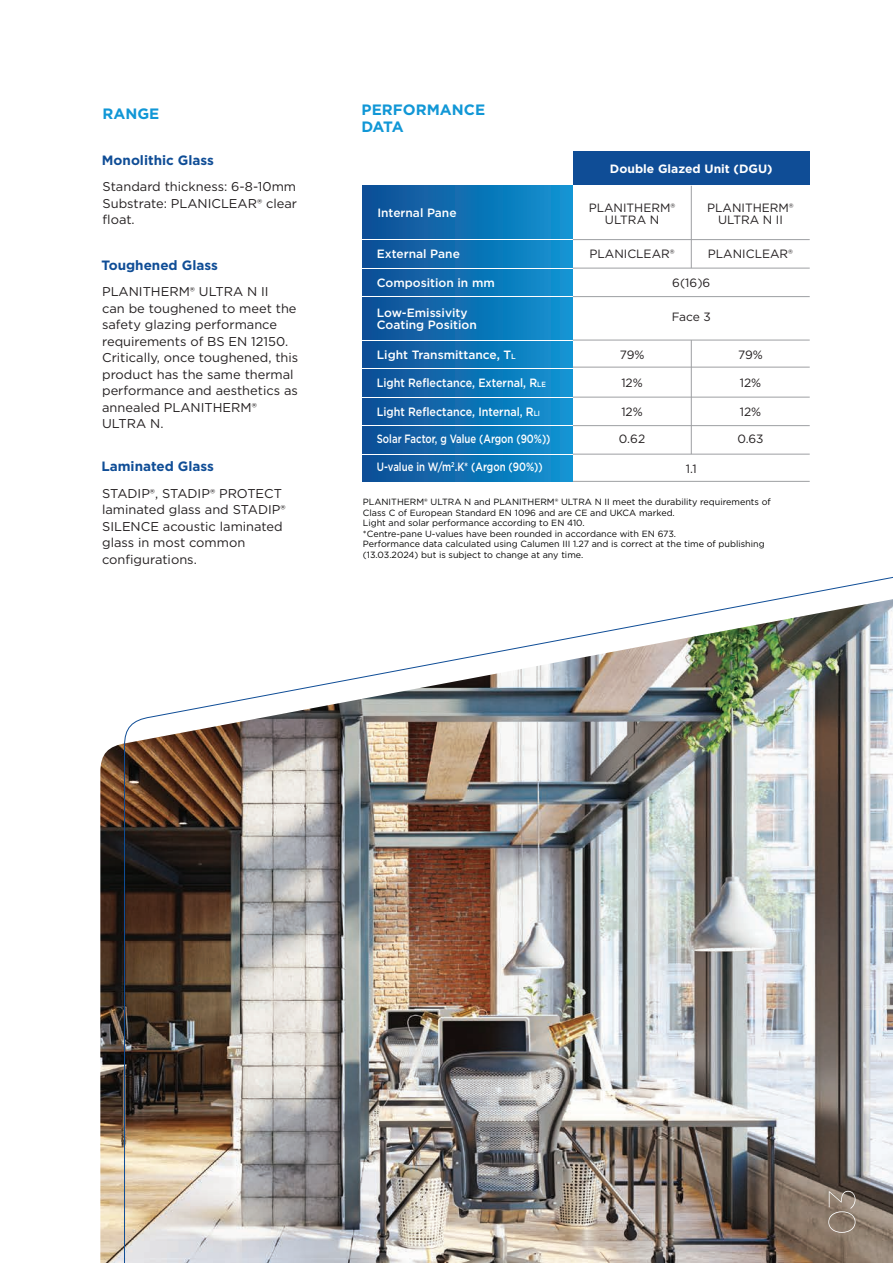
<style>
.page{position:relative;width:893px;height:1263px;background:#fff}
.page>*{position:absolute;margin:0;border:0;box-sizing:border-box;transform-origin:0 0}
.t1{font:700 15px/16.5px "Gotham";color:#1197d6}
.t2{font:700 13.5px "Gotham";color:#0f4d96}
.t3{font:12.75px/16.5px "Gotham";color:#231f20}
.t4{font:12px/12px "Gotham";color:#231f20;text-align:center}
.t5{font:500 12px/12px "Gotham";color:#fff}
.t6{font:500 12px "Gotham";color:#fff;scale:.8 1}
.t7{font:500 12px "Gotham";color:#fff;scale:.9 1}
.t8{font:700 12px "Gotham";color:#fff}
.t9{font:9px/10.5px "Gotham";color:#050504}
.s1{font-size:7.5px}
</style>
<div class="page">
<img style="left:100px;top:743px;width:24px;height:520px">
<img style="left:124px;top:577px;width:769px;height:686px">
<div style="left:363px;top:455px;width:210px;height:27px;background:linear-gradient(to right,#0f4d94,#0f94d2)"></div>
<hr style="left:573px;top:481px;width:237px;height:1px;background:#9d9fa2">
<svg style="left:828px;top:1191px;width:27px;height:42px"></svg>
<div style="left:363px;top:185px;width:210px;height:54px;background:linear-gradient(to right,#0f4d94,#0f94d2)"></div>
<div style="left:573px;top:151px;width:237px;height:34px;background:#0f4d96"></div>
<div style="left:363px;top:269px;width:210px;height:27px;background:linear-gradient(to right,#0f4d94,#0f94d2)"></div>
<div style="left:363px;top:241px;width:210px;height:26px;background:linear-gradient(to right,#0f4d94,#0f94d2)"></div>
<div style="left:363px;top:341px;width:210px;height:27px;background:linear-gradient(to right,#0f4d94,#0f94d2)"></div>
<div style="left:363px;top:370px;width:210px;height:26px;background:linear-gradient(to right,#0f4d94,#0f94d2)"></div>
<hr style="left:573px;top:239px;width:237px;height:1px;background:#9d9fa2">
<hr style="left:573px;top:296px;width:237px;height:1px;background:#9d9fa2">
<hr style="left:573px;top:268px;width:237px;height:1px;background:#9d9fa2">
<hr style="left:573px;top:367px;width:237px;height:1px;background:#9d9fa2">
<hr style="left:573px;top:397px;width:237px;height:1px;background:#9d9fa2">
<div style="left:363px;top:398px;width:210px;height:27px;background:linear-gradient(to right,#0f4d94,#0f94d2)"></div>
<hr style="left:573px;top:425px;width:237px;height:1px;background:#9d9fa2">
<div style="left:363px;top:427px;width:210px;height:26px;background:linear-gradient(to right,#0f4d94,#0f94d2)"></div>
<hr style="left:573px;top:454px;width:237px;height:1px;background:#9d9fa2">
<hr style="left:691px;top:340px;width:1px;height:114px;background:#9d9fa2">
<hr style="left:691px;top:186px;width:1px;height:82px;background:#9d9fa2">
<div style="left:363px;top:298px;width:210px;height:41px;background:linear-gradient(to right,#0f4d94,#0f94d2)"></div>
<hr style="left:573px;top:340px;width:237px;height:1px;background:#9d9fa2">
<p class="t1" style="left:102px;top:105px;width:59px">RANGE</p>
<p class="t2" style="left:102px;top:151px;width:114px">Monolithic Glass</p>
<p class="t3" style="left:103px;top:178px;width:196px;text-align:justify">Standard thickness: 6-8-10mm Substrate: PLANICLEAR® clear float.</p>
<p class="t2" style="left:101px;top:256px;width:118px">Toughened Glass</p>
<p class="t3" style="left:102px;top:283px;width:198px">PLANITHERM® ULTRA N II<br>can be toughened to meet the safety glazing performance requirements of BS EN 12150.<br>Critically, once toughened, this product has the same thermal performance and aesthetics as annealed PLANITHERM®<br>ULTRA N.</p>
<p class="t2" style="left:101px;top:457px;width:114px">Laminated Glass</p>
<p class="t3" style="left:102px;top:484px;width:185px">STADIP®, STADIP® PROTECT laminated glass and STADIP®<br>SILENCE acoustic laminated glass in most common configurations.</p>
<p class="t1" style="left:362px;top:101px;width:125px">PERFORMANCE<br>DATA</p>
<p class="t5" style="left:377px;top:207px;width:81px">Internal Pane</p>
<p class="t5" style="left:377px;top:248px;width:85px">External Pane</p>
<p class="t5" style="left:377px;top:276px;width:119px">Composition in mm</p>
<p class="t8" style="left:610px;top:161px;width:164px">Double Glazed Unit (DGU)</p>
<p class="t4" style="left:589px;top:201px;width:88px">PLANITHERM®<br>ULTRA N</p>
<p class="t4" style="left:707px;top:201px;width:88px">PLANITHERM®<br>ULTRA N II</p>
<p class="t4" style="left:589px;top:248px;width:87px">PLANICLEAR®</p>
<p class="t4" style="left:708px;top:248px;width:87px">PLANICLEAR®</p>
<p class="t4" style="left:672px;top:276px;width:40px">6(16)6</p>
<p class="t5" style="left:377px;top:306px;width:102px">Low-Emissivity<br>Coating Position</p>
<p class="t4" style="left:672px;top:311px;width:41px">Face 3</p>
<p class="t5" style="left:377px;top:348px;width:141px">Light Transmittance, T<span class="s1">L</span></p>
<p class="t7" style="left:377px;top:375px;width:189px">Light Reflectance, External, R<span class="s1">LE</span></p>
<p class="t7" style="left:377px;top:404px;width:183px">Light Reflectance, Internal, R<span class="s1">LI</span></p>
<p class="t4" style="left:621px;top:405px;width:23px">12%</p>
<p class="t4" style="left:740px;top:405px;width:23px">12%</p>
<p class="t6" style="left:377px;top:431px;width:219px">Solar Factor, g Value (Argon (90%))</p>
<p class="t4" style="left:620px;top:348px;width:26px">79%</p>
<p class="t4" style="left:738px;top:348px;width:26px">79%</p>
<p class="t4" style="left:621px;top:377px;width:23px">12%</p>
<p class="t4" style="left:740px;top:377px;width:23px">12%</p>
<p class="t4" style="left:619px;top:432px;width:28px">0.62</p>
<p class="t4" style="left:737px;top:432px;width:28px">0.63</p>
<p class="t6" style="left:377px;top:459px;width:209px">U-value in W/m<sup>2</sup>.K* (Argon (90%))</p>
<p class="t4" style="left:686px;top:462px;width:12px">1.1</p>
<p class="t9" style="left:363px;top:497px;width:409px">PLANITHERM® ULTRA N and PLANITHERM® ULTRA N II meet the durability requirements of Class C of European Standard EN 1096 and are CE and UKCA marked.<br>Light and solar performance according to EN 410.<br>*Centre-pane U-values have been rounded in accordance with EN 673.<br>Performance data calculated using Calumen III 1.27 and is correct at the time of publishing (13.03.2024) but is subject to change at any time.</p>
</div>
